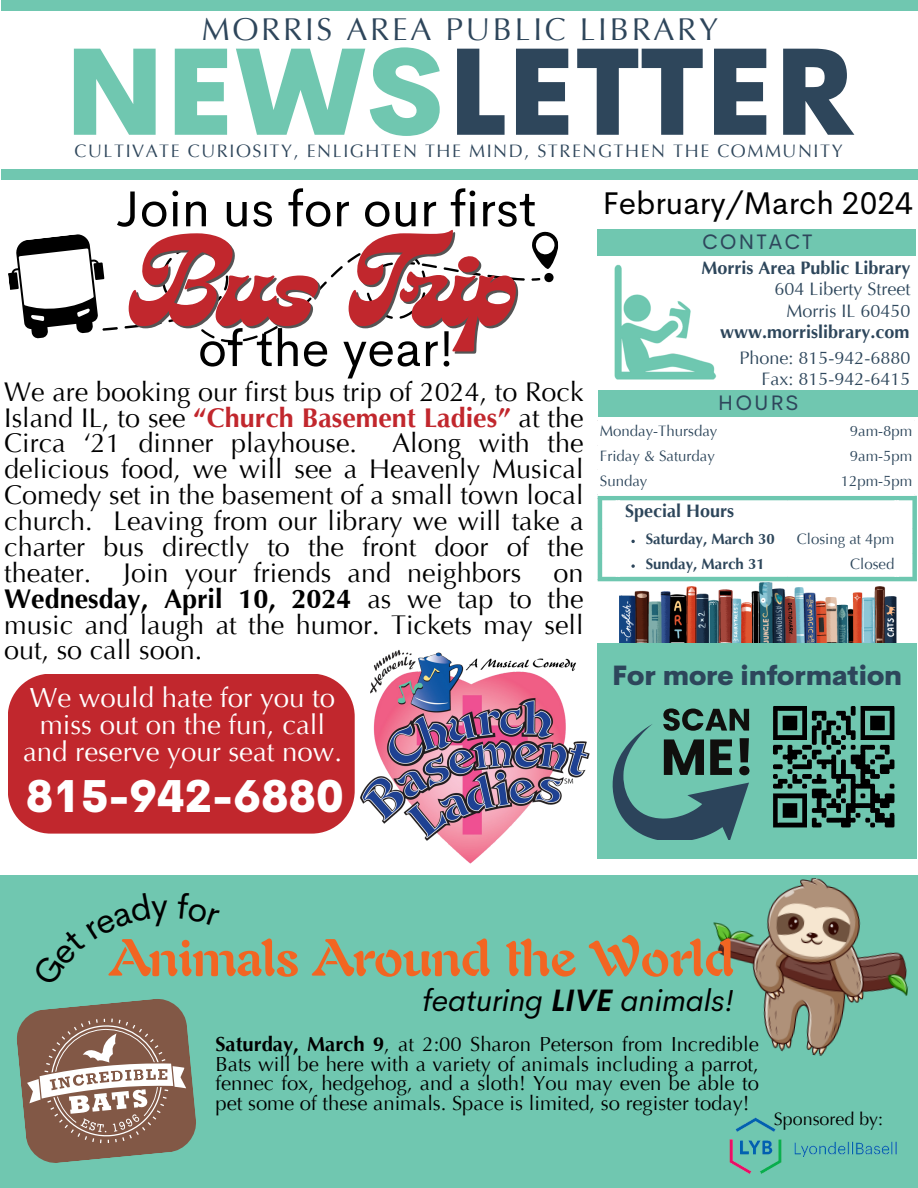
<style>
.page{position:relative;width:918px;height:1188px;background:#fff}
.page>*{position:absolute;margin:0;border:0;box-sizing:border-box;transform-origin:0 0}
.t1{font:800 120px "Cerebri Sans";color:#2e465b}
.t2{font:101.25px "Laries";color:#c1272d}
.t3{font:700 52.2px "Auriol LT Std";color:#f26522}
.t4{font:50.55px "Cerebri Sans";color:#000}
.t5{font:800 44.4px "Cerebri Sans";color:#fff}
.t6{font:31.5px "Optima LT Pro";letter-spacing:.085em;color:#2e465b}
.t7{font:31.5px "Cerebri Sans";color:#000}
.t8{font:italic 30.45px "Cerebri Sans";color:#000}
.t9{font:27.6px/26.7px "Optima LT Pro";color:#fff;text-align:center}
.t10{font:27px/25.8px "Optima LT Pro";color:#000;text-align:justify}
.t11{font:800 27px "Cerebri Sans";color:#2d465b}
.t12{font:21px "Cerebri Sans";letter-spacing:.085em;color:#2e465b}
.t13{font:20.25px/19.5px "Optima LT Pro";color:#000;text-align:justify}
.t14{font:18px "Optima LT Pro";color:#2d465b}
.t15{font:18px "Optima LT Pro";letter-spacing:.085em;color:#2e465b}
.t16{font:700 18px "Optima LT Pro";color:#2d465b}
.t17{font:17.85px "Optima LT Pro";color:#000}
.t18{font:15px "Optima LT Pro";color:#2d465b}
.t19{font:700 15px "Optima LT Pro";color:#2d465b}
.s1{color:#70c7b0}
.s2{font-weight:700;color:#c1272d}
.s3{font-weight:700}
</style>
<div class="page">
<div style="left:1px;top:0;width:917px;height:10px;background:#70c7b0"></div>
<div style="left:1px;top:169px;width:917px;height:11px;background:#70c7b0"></div>
<img style="left:619px;top:583px;width:278px;height:60px">
<div style="left:598px;top:643px;width:319px;height:215px;background:#70c7b0"></div>
<img style="left:773px;top:706px;width:122px;height:122px">
<svg style="left:612px;top:708px;width:137px;height:131px"></svg>
<svg style="left:631px;top:540px;width:4px;height:3px"></svg>
<svg style="left:631px;top:564px;width:4px;height:4px"></svg>
<hr style="left:598px;top:500px;width:4px;height:77px;background:#6ec7b0">
<div style="left:912px;top:500px;width:5px;height:77px;background:#6ec7b0"></div>
<hr style="left:598px;top:496px;width:319px;height:4px;background:#6ec7b0">
<hr style="left:598px;top:577px;width:319px;height:4px;background:#6ec7b0">
<div style="left:598px;top:390px;width:319px;height:27px;background:#70c7b0"></div>
<div style="left:598px;top:229px;width:318px;height:27px;background:#70c7b0"></div>
<img style="left:614px;top:264px;width:102px;height:116px">
<div style="left:1px;top:875px;width:917px;height:313px;background:#70c7b0"></div>
<img style="left:729px;top:1117px;width:168px;height:57px">
<img style="left:713px;top:878px;width:196px;height:178px">
<svg style="left:17px;top:999px;width:179px;height:164px;background:#948272"></svg>
<img style="left:360px;top:643px;width:241px;height:221px">
<div style="left:8px;top:674px;width:347px;height:160px;background:#c1272d"></div>
<svg style="left:532px;top:231px;width:27px;height:38px"></svg>
<div style="left:544px;top:273px;width:10px;height:9px;background:#000;border-radius:50%"></div>
<svg style="left:110px;top:245px;width:415px;height:98px"></svg>
<svg style="left:531px;top:278px;width:9px;height:3px"></svg>
<svg style="left:8px;top:234px;width:102px;height:105px"></svg>
<h1 class="t6" style="left:202px;top:17px;width:518px">MORRIS AREA PUBLIC LIBRARY</h1>
<h6 class="t1" style="left:64px;top:15px;width:792px"><span class="s1">NEWS</span>LETTER</h6>
<p class="t15" style="left:75px;top:144px;width:770px">CULTIVATE CURIOSITY, ENLIGHTEN THE MIND, STRENGTHEN THE COMMUNITY</p>
<h3 class="t4" style="left:116px;top:176px;width:422px">Join us for our first</h3>
<h2 class="t2" style="left:131px;top:250px;width:393px">Bus Trip</h2>
<h3 class="t4" style="left:198px;top:316px;width:258px">of the year!</h3>
<p class="t10" style="left:4px;top:381px;width:581px">We are booking our first bus trip of 2024, to Rock Island IL, to see <span class="s2">“Church Basement Ladies”</span> at the Circa ‘21 dinner playhouse.</p>
<p class="t10" style="left:4px;top:433px;width:581px;text-indent:388px">Along with the delicious food, we will see a Heavenly Musical Comedy set in the basement of a small town local church. Leaving from our library we will take a charter bus directly to the front door of the theater. Join your friends and neighbors on <span class="s3">Wednesday, April 10, 2024</span> as we tap to the music and laugh at the humor. Tickets may sell out, so call soon.</p>
<p class="t9" style="left:23px;top:688px;width:321px">We would hate for you to miss out on the fun, call and reserve your seat now.</p>
<h3 class="t5" style="left:26px;top:767px;width:320px">815-942-6880</h3>
<p class="t7" style="left:603px;top:182px;width:312px">February/March 2024</p>
<p class="t12" style="left:702px;top:228px;width:112px">CONTACT</p>
<p class="t16" style="left:701px;top:261px;width:211px">Morris Area Public Library</p>
<p class="t14" style="left:774px;top:282px;width:138px">604 Liberty Street</p>
<p class="t14" style="left:786px;top:303px;width:126px">Morris IL 60450</p>
<p class="t14" style="left:739px;top:351px;width:173px">Phone: 815-942-6880</p>
<p class="t14" style="left:761px;top:372px;width:151px">Fax: 815-942-6415</p>
<p class="t16" style="left:720px;top:325px;width:191px">www.morrislibrary.com</p>
<p class="t12" style="left:718px;top:389px;width:82px">HOURS</p>
<p class="t18" style="left:600px;top:425px;width:119px">Monday-Thursday</p>
<p class="t18" style="left:850px;top:425px;width:64px">9am-8pm</p>
<p class="t18" style="left:600px;top:450px;width:116px">Friday &amp; Saturday</p>
<p class="t18" style="left:850px;top:450px;width:64px">9am-5pm</p>
<p class="t18" style="left:600px;top:475px;width:49px">Sunday</p>
<p class="t18" style="left:841px;top:475px;width:73px">12pm-5pm</p>
<h4 class="t16" style="left:625px;top:504px;width:111px">Special Hours</h4>
<p class="t19" style="left:646px;top:533px;width:131px">Saturday, March 30</p>
<p class="t18" style="left:797px;top:533px;width:99px">Closing at 4pm</p>
<p class="t19" style="left:646px;top:558px;width:121px">Sunday, March 31</p>
<p class="t18" style="left:850px;top:558px;width:46px">Closed</p>
<h2 class="t11" style="left:612px;top:658px;width:291px">For more information</h2>
<p class="t3" style="left:111px;top:938px;width:625px">Animals Around the World</p>
<p class="t8" style="left:423px;top:981px;width:313px">featuring <span class="s3">LIVE</span> animals!</p>
<p class="t13" style="left:215px;top:1037px;width:545px"><span class="s3">Saturday, March 9</span>, at 2:00 Sharon Peterson from Incredible Bats will be here with a variety of animals including a parrot, fennec fox, hedgehog, and a sloth! You may even be able to pet some of these animals. Space is limited, so register today!</p>
<p class="t17" style="left:774px;top:1112px;width:111px">Sponsored by:</p>
</div>
